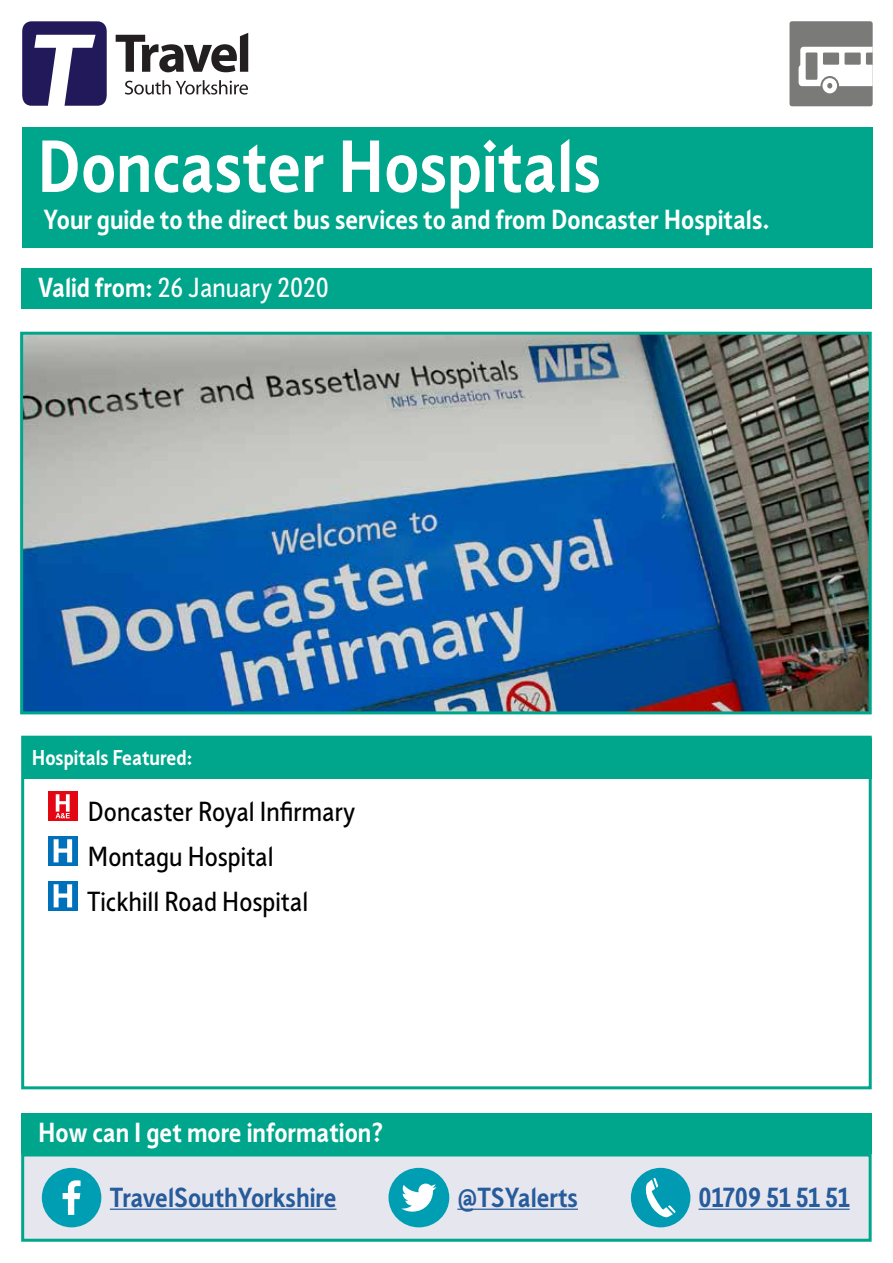
<style>
.page{position:relative;width:893px;height:1263px;background:#fff}
.page>*{position:absolute;margin:0;border:0;box-sizing:border-box;transform-origin:0 0}
.t1{font:700 72px "Sheffield Sans 2";color:#fff}
.t2{font:700 27px "Sheffield Sans 2";color:#fff}
.t3{font:27px/45px "Sheffield Sans 2";color:#000}
.t4{font:700 27px "Sheffield Sans 2";color:#275b9b}
.t5{font:27px "Sheffield Sans 2";color:#fff}
.t6{font:700 21px "Sheffield Sans 2";color:#fff}
.s1{font-weight:700}
</style>
<div class="page">
<div style="left:48px;top:791px;width:30px;height:30px;background:#e30613"></div>
<svg style="left:55px;top:794px;width:15px;height:24px"></svg>
<svg style="left:48px;top:836px;width:30px;height:30px"></svg>
<svg style="left:54px;top:839px;width:18px;height:23px"></svg>
<svg style="left:48px;top:881px;width:30px;height:30px"></svg>
<svg style="left:54px;top:884px;width:18px;height:23px"></svg>
<div style="left:21px;top:736px;width:851px;height:353px;border:3px solid #00a68b"></div>
<div style="left:23px;top:738px;width:849px;height:41px;background:#00a68b"></div>
<div style="left:22px;top:128px;width:851px;height:120px;background:#00a68b"></div>
<img style="left:24px;top:336px;width:844px;height:374px">
<div style="left:20px;top:332px;width:852px;height:382px;border:3px solid #00a68b"></div>
<div style="left:21px;top:268px;width:851px;height:40px;background:#00a68b"></div>
<div style="left:789px;top:21px;width:84px;height:85px;background:#7a7b78;border-radius:3px"></div>
<svg style="left:799px;top:47px;width:74px;height:46px"></svg>
<svg style="left:125px;top:80px;width:123px;height:15px"></svg>
<svg style="left:116px;top:33px;width:132px;height:39px"></svg>
<svg style="left:22px;top:21px;width:85px;height:85px"></svg>
<div style="left:21px;top:1113px;width:851px;height:40px;background:#00a68b"></div>
<div style="left:21px;top:1153px;width:851px;height:89px;background:#e6e7ee;border:3px solid #00a68b"></div>
<div style="left:42px;top:1168px;width:59px;height:59px;background:#009eb3;border-radius:50%"></div>
<hr style="left:110px;top:1208px;width:226px;height:2px;background:#275b9b">
<hr style="left:457px;top:1208px;width:121px;height:2px;background:#275b9b">
<hr style="left:698px;top:1208px;width:152px;height:2px;background:#275b9b">
<svg style="left:63px;top:1180px;width:18px;height:35px"></svg>
<div style="left:388px;top:1168px;width:61px;height:59px;background:#009eb3;border-radius:50%"></div>
<svg style="left:401px;top:1183px;width:35px;height:28px"></svg>
<div style="left:631px;top:1168px;width:59px;height:59px;background:#009ab3;border-radius:50%"></div>
<svg style="left:645px;top:1178px;width:31px;height:39px"></svg>
<h1 class="t1" style="left:37px;top:118px;width:565px">Doncaster Hospitals</h1>
<p class="t2" style="left:44px;top:201px;width:727px">Your guide to the direct bus services to and from Doncaster Hospitals.</p>
<p class="t5" style="left:38px;top:269px;width:292px"><span class="s1">Valid from:</span> 26 January 2020</p>
<p class="t6" style="left:32px;top:743px;width:162px">Hospitals Featured:</p>
<p class="t3" style="left:87px;top:788px;width:269px">Doncaster Royal Infirmary<br>Montagu Hospital<br>Tickhill Road Hospital</p>
<p class="t2" style="left:38px;top:1114px;width:347px">How can I get more information?</p>
<p class="t4" style="left:110px;top:1179px;width:228px">TravelSouthYorkshire</p>
<p class="t4" style="left:457px;top:1179px;width:122px">@TSYalerts</p>
<p class="t4" style="left:698px;top:1179px;width:153px">01709 51 51 51</p>
</div>
